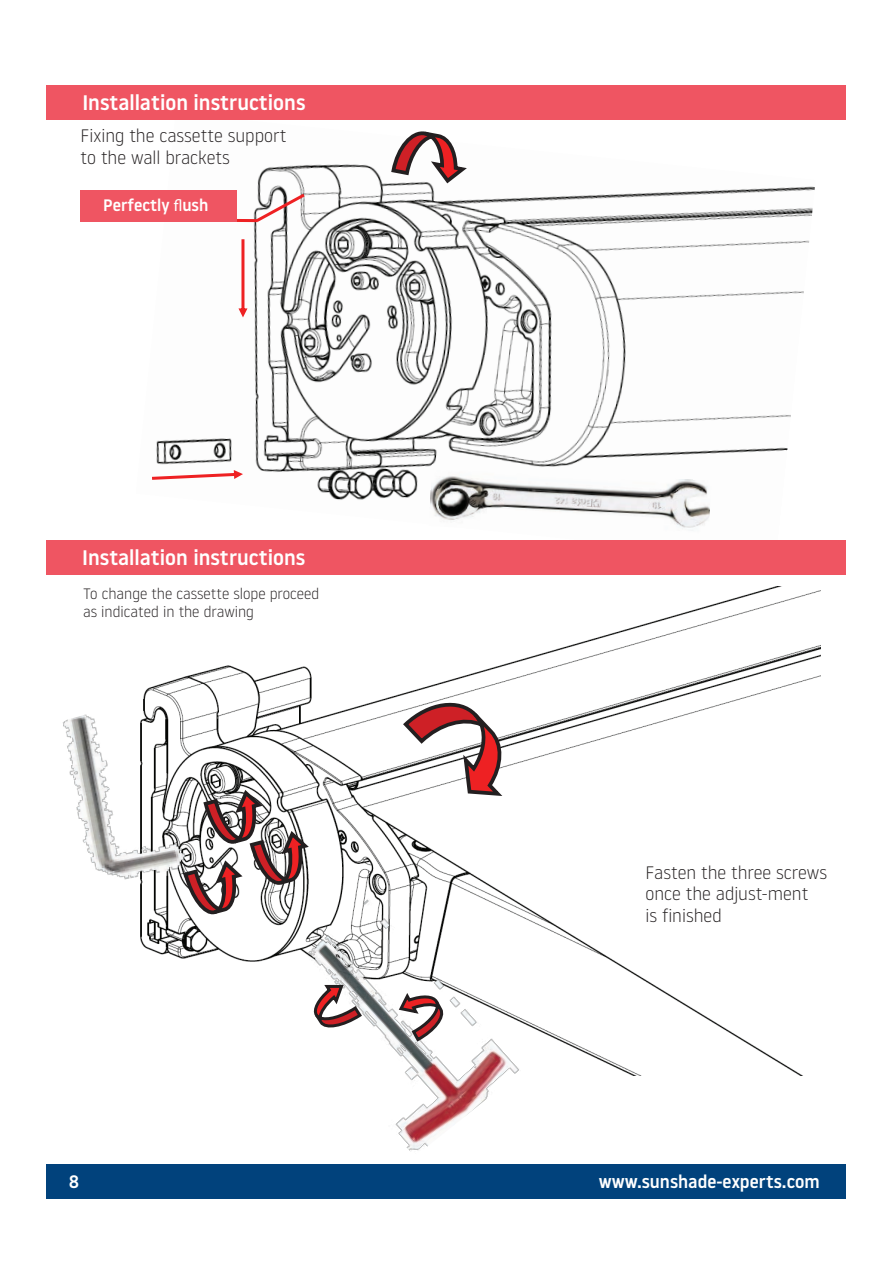
<style>
.page{position:relative;width:893px;height:1263px;background:#fff}
.page>*{position:absolute;margin:0;border:0;box-sizing:border-box;transform-origin:0 0}
.t1{font:500 21px "Noway";color:#fff}
.t2{font:300 18px/21.6px "Noway";color:#231f20}
.t3{font:500 18px "Noway";color:#fff}
.t4{font:500 16.5px "Noway";color:#fff}
.t5{font:300 15px/18px "Noway";color:#231f20}
.s1{font-family:"Myriad Pro";font-weight:400}
</style>
<div class="page">
<img style="left:140px;top:587px;width:681px;height:489px">
<img style="left:63px;top:694px;width:128px;height:192px">
<img style="left:263px;top:895px;width:259px;height:256px">
<svg style="left:400px;top:698px;width:108px;height:100px"></svg>
<svg style="left:397px;top:990px;width:48px;height:53px"></svg>
<svg style="left:309px;top:983px;width:55px;height:46px"></svg>
<svg style="left:181px;top:787px;width:132px;height:130px"></svg>
<img style="left:136px;top:119px;width:680px;height:422px">
<svg style="left:238px;top:239px;width:9px;height:78px"></svg>
<svg style="left:152px;top:470px;width:91px;height:10px"></svg>
<img style="left:428px;top:464px;width:283px;height:77px">
<svg style="left:389px;top:129px;width:82px;height:57px"></svg>
<svg style="left:175px;top:191px;width:133px;height:34px"></svg>
<div style="left:80px;top:190px;width:157px;height:32px;background:#ef5562"></div>
<div style="left:47px;top:1164px;width:799px;height:34px;background:#01427c"></div>
<div style="left:47px;top:85px;width:799px;height:34px;background:#ef5562"></div>
<div style="left:47px;top:541px;width:799px;height:34px;background:#ef5562"></div>
<p class="t1" style="left:82px;top:88px;width:225px">Installation instructions</p>
<p class="t2" style="left:81px;top:124px;width:207px">Fixing the cassette support to the wall brackets</p>
<p class="t4" style="left:103px;top:193px;width:107px">Perfectly <span class="s1">fl</span>ush</p>
<p class="t1" style="left:82px;top:543px;width:225px">Installation instructions</p>
<p class="t5" style="left:83px;top:584px;width:238px">To change the cassette slope proceed as indicated in the drawing</p>
<p class="t2" style="left:645px;top:861px;width:183px">Fasten the three screws once the adjust-ment<br>is finished</p>
<p class="t3" style="left:69px;top:1169px;width:12px">8</p>
<p class="t3" style="left:599px;top:1169px;width:222px">www.sunshade-experts.com</p>
</div>
